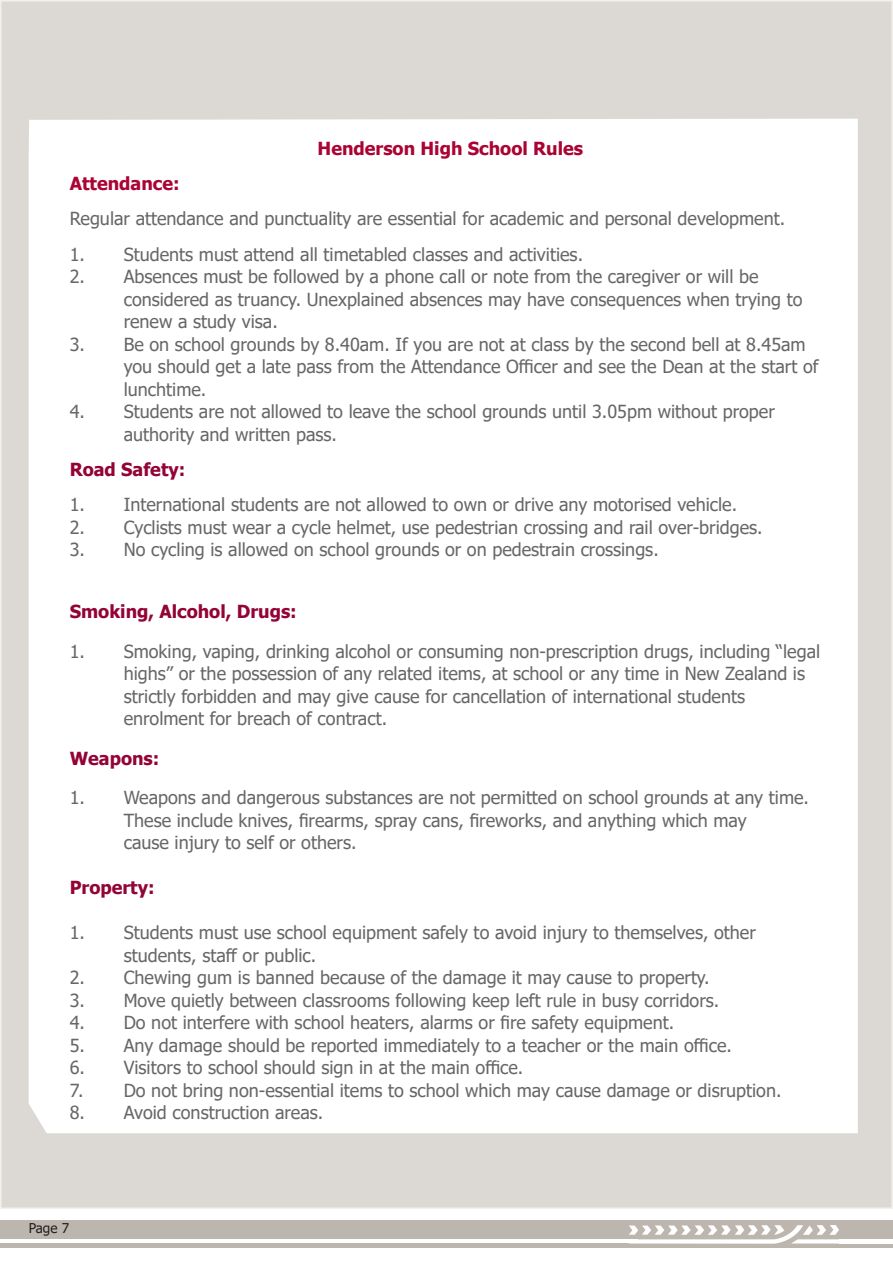
<style>
.page{position:relative;width:893px;height:1263px;background:#fff}
.page>*{position:absolute;margin:0;border:0;box-sizing:border-box;transform-origin:0 0}
.t1{font:18px/22.5px "Tahoma";color:#67676a}
.t2{font:700 18px "Tahoma";color:#930336}
.t3{font:700 18px "Tahoma";color:#ab0333}
.t4{font:13.5px "Tahoma";color:#231f20}
</style>
<div class="page">
<div style="left:0;top:0;width:893px;height:1209px;background:#dcd9d5;border:2px solid #e7e2da"></div>
<div style="left:0;top:1220px;width:893px;height:28px;background:#bcb6ae"></div>
<svg style="left:629px;top:1225px;width:211px;height:19px"></svg>
<hr style="left:0;top:1239px;width:638px;height:4px;background:#fff">
<hr style="left:839px;top:1239px;width:53px;height:4px;background:#fff">
<div style="left:29px;top:119px;width:829px;height:1014px;background:#fff"></div>
<p class="t3" style="left:318px;top:136px;width:267px">Henderson High School Rules</p>
<p class="t3" style="left:70px;top:171px;width:111px">Attendance:</p>
<p class="t1" style="left:70px;top:208px;width:717px">Regular attendance and punctuality are essential for academic and personal development.</p>
<p class="t1" style="left:70px;top:244px;width:515px">1. Students must attend all timetabled classes and activities.</p>
<p class="t1" style="left:124px;top:266px;width:680px;text-indent:-54px">2. Absences must be followed by a phone call or note from the caregiver or will be considered as truancy. Unexplained absences may have consequences when trying to renew a study visa.</p>
<p class="t1" style="left:124px;top:334px;width:696px;text-indent:-54px">3. Be on school grounds by 8.40am. If you are not at class by the second bell at 8.45am you should get a late pass from the Attendance Officer and see the Dean at the start of lunchtime.</p>
<p class="t1" style="left:124px;top:401px;width:653px;text-indent:-54px">4. Students are not allowed to leave the school grounds until 3.05pm without proper authority and written pass.</p>
<p class="t2" style="left:70px;top:457px;width:117px">Road Safety:</p>
<p class="t1" style="left:70px;top:494px;width:669px">1. International students are not allowed to own or drive any motorised vehicle.</p>
<p class="t1" style="left:70px;top:517px;width:694px">2. Cyclists must wear a cycle helmet, use pedestrian crossing and rail over-bridges.</p>
<p class="t1" style="left:70px;top:539px;width:591px">3. No cycling is allowed on school grounds or on pedestrain crossings.</p>
<p class="t2" style="left:70px;top:599px;width:229px">Smoking, Alcohol, Drugs:</p>
<p class="t1" style="left:124px;top:641px;width:698px;text-indent:-54px">1. Smoking, vaping, drinking alcohol or consuming non-prescription drugs, including “legal highs” or the possession of any related items, at school or any time in New Zealand is strictly forbidden and may give cause for cancellation of international students enrolment for breach of contract.</p>
<p class="t2" style="left:70px;top:745px;width:91px">Weapons:</p>
<p class="t1" style="left:124px;top:787px;width:687px;text-indent:-54px">1. Weapons and dangerous substances are not permitted on school grounds at any time.<br>These include knives, firearms, spray cans, fireworks, and anything which may<br>cause injury to self or others.</p>
<p class="t2" style="left:70px;top:875px;width:86px">Property:</p>
<p class="t1" style="left:124px;top:922px;width:634px;text-indent:-54px">1. Students must use school equipment safely to avoid injury to themselves, other students, staff or public.</p>
<p class="t1" style="left:70px;top:967px;width:641px">2. Chewing gum is banned because of the damage it may cause to property.</p>
<p class="t1" style="left:70px;top:990px;width:651px">3. Move quietly between classrooms following keep left rule in busy corridors.</p>
<p class="t1" style="left:70px;top:1012px;width:606px">4. Do not interfere with school heaters, alarms or fire safety equipment.</p>
<p class="t1" style="left:70px;top:1035px;width:664px">5. Any damage should be reported immediately to a teacher or the main office.</p>
<p class="t1" style="left:70px;top:1057px;width:455px">6. Visitors to school should sign in at the main office.</p>
<p class="t1" style="left:70px;top:1080px;width:713px">7. Do not bring non-essential items to school which may cause damage or disruption.</p>
<p class="t1" style="left:70px;top:1102px;width:255px">8. Avoid construction areas.</p>
<p class="t4" style="left:29px;top:1219px;width:42px">Page 7</p>
</div>
